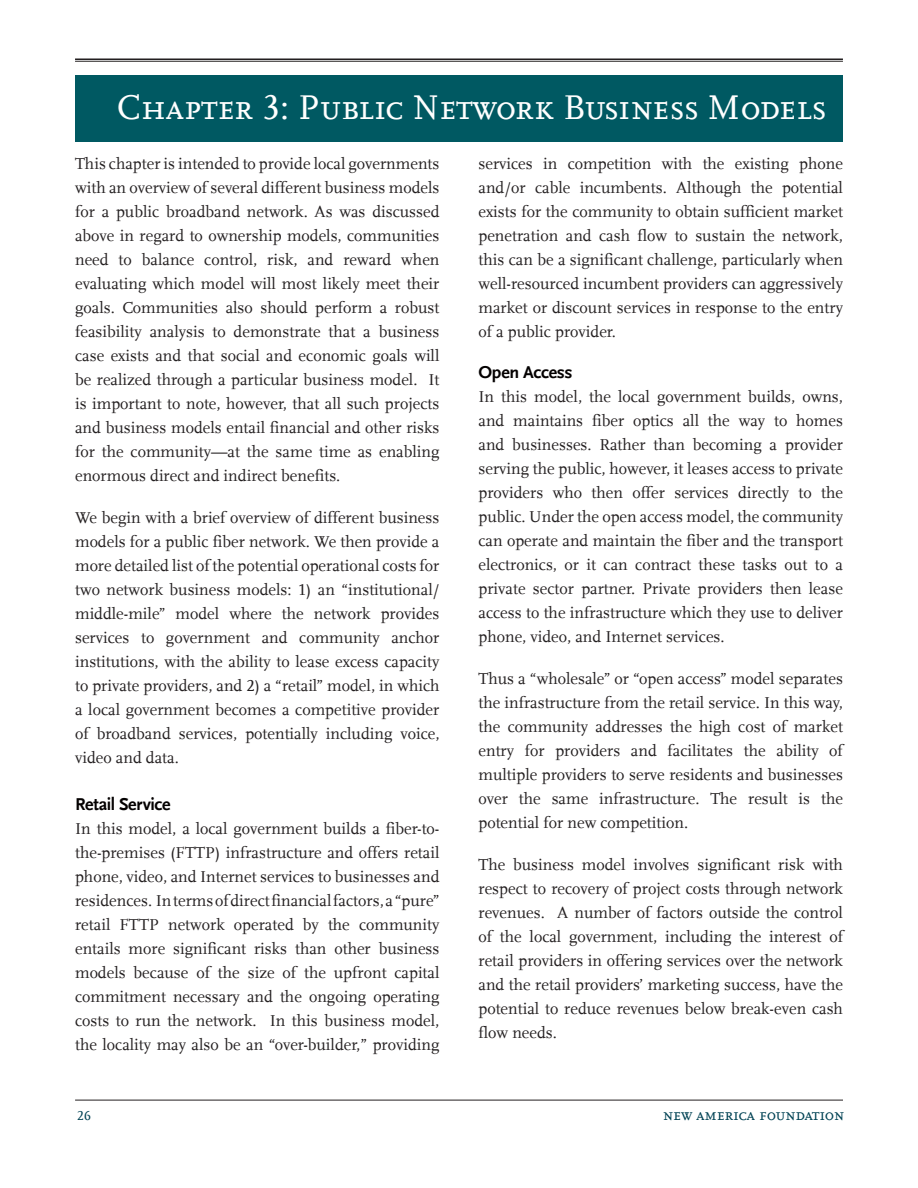
<style>
.page{position:relative;width:918px;height:1188px;background:#fff}
.page>*{position:absolute;margin:0;border:0;box-sizing:border-box;transform-origin:0 0}
.t1{font:36px "Scala LF Caps";color:#fff}
.Heading_B{font:700 18px "Scala Sans";letter-spacing:-.02em;color:#040101}
.NAF_Report_Paragraph{font:16.5px/24px "Scala LF";color:#231f20;text-align:justify}
.t2{font:16.5px "Scala LF Caps";letter-spacing:-.03em;color:#004254}
.t3{font:13.5px "Scala LF Caps";color:#004254}
</style>
<div class="page">
<hr style="left:75px;top:1100px;width:768px;height:1px;background:#231f20">
<hr style="left:75px;top:61px;width:768px;height:1px;background:#231f20">
<hr style="left:75px;top:58px;width:768px;height:2px;background:#231f20">
<div style="left:75px;top:75px;width:768px;height:67px;background:#005962"></div>
<p class="t1" style="left:117px;top:87px;width:711px">Chapter 3: Public Network Business Models</p>
<p class="NAF_Report_Paragraph" style="left:75px;top:152px;width:366px">This chapter is intended to provide local governments with an overview of several different business models for a public broadband network. As was discussed above in regard to ownership models, communities need to balance control, risk, and reward when evaluating which model will most likely meet their goals. Communities also should perform a robust feasibility analysis to demonstrate that a business case exists and that social and economic goals will be realized through a particular business model. It is important to note, however, that all such projects and business models entail financial and other risks for the community—at the same time as enabling enormous direct and indirect benefits.</p>
<p class="NAF_Report_Paragraph" style="left:75px;top:506px;width:366px">We begin with a brief overview of different business models for a public fiber network. We then provide a more detailed list of the potential operational costs for two network business models: 1) an “institutional/ middle-mile” model where the network provides services to government and community anchor institutions, with the ability to lease excess capacity to private providers, and 2) a “retail” model, in which a local government becomes a competitive provider of broadband services, potentially including voice, video and data.</p>
<p class="Heading_B" style="left:75px;top:794px;width:97px">Retail Service</p>
<p class="NAF_Report_Paragraph" style="left:75px;top:817px;width:366px">In this model, a local government builds a fiber-to&shy;the-premises (FTTP) infrastructure and offers retail phone, video, and Internet services to businesses and residences. In terms of direct financial factors, a “pure” retail FTTP network operated by the community entails more significant risks than other business models because of the size of the upfront capital commitment necessary and the ongoing operating costs to run the network. In this business model, the locality may also be an “over-builder,” providing</p>
<p class="NAF_Report_Paragraph" style="left:478px;top:152px;width:366px">services in competition with the existing phone and/or cable incumbents. Although the potential exists for the community to obtain sufficient market penetration and cash flow to sustain the network, this can be a significant challenge, particularly when well-resourced incumbent providers can aggressively market or discount services in response to the entry of a public provider.</p>
<p class="Heading_B" style="left:478px;top:362px;width:95px">Open Access</p>
<p class="NAF_Report_Paragraph" style="left:478px;top:385px;width:366px">In this model, the local government builds, owns, and maintains fiber optics all the way to homes and businesses. Rather than becoming a provider serving the public, however, it leases access to private providers who then offer services directly to the public. Under the open access model, the community can operate and maintain the fiber and the transport electronics, or it can contract these tasks out to a private sector partner. Private providers then lease access to the infrastructure which they use to deliver phone, video, and Internet services.</p>
<p class="NAF_Report_Paragraph" style="left:478px;top:667px;width:366px">Thus a “wholesale” or “open access” model separates the infrastructure from the retail service. In this way, the community addresses the high cost of market entry for providers and facilitates the ability of multiple providers to serve residents and businesses over the same infrastructure. The result is the potential for new competition.</p>
<p class="NAF_Report_Paragraph" style="left:478px;top:853px;width:366px">The business model involves significant risk with respect to recovery of project costs through network revenues. A number of factors outside the control of the local government, including the interest of retail providers in offering services over the network and the retail providers’ marketing success, have the potential to reduce revenues below break-even cash flow needs.</p>
<p class="t3" style="left:77px;top:1108px;width:15px">26</p>
<p class="t2" style="left:663px;top:1106px;width:183px">new america foundation</p>
</div>
